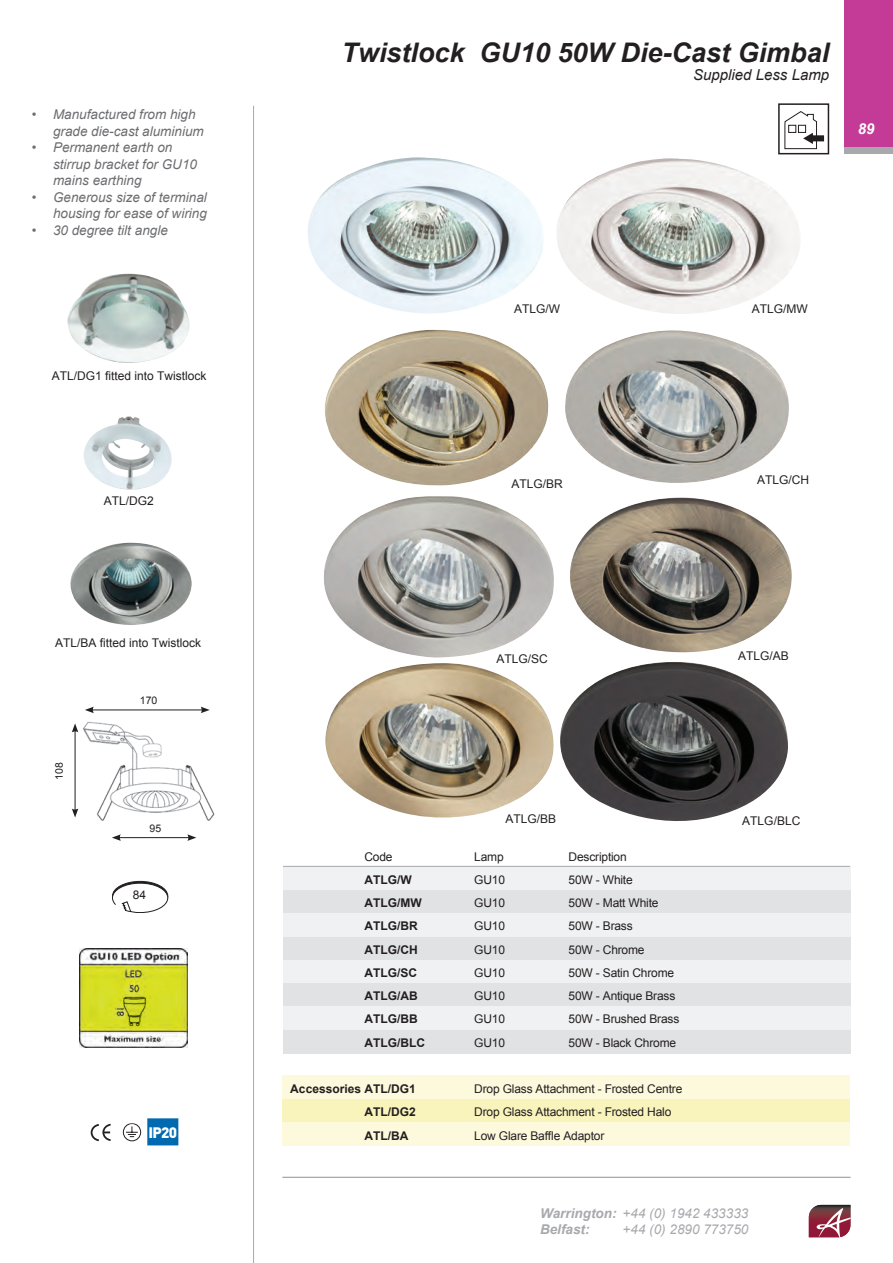
<style>
.page{position:relative;width:893px;height:1263px;background:#fff}
.page>*{position:absolute;margin:0;border:0;box-sizing:border-box;transform-origin:0 0}
.t1{font:italic 700 27px "Arial";color:#231f20}
.t2{font:italic 15px "Arial";color:#231f20}
.t3{font:900 15px "DIN";color:#fff}
.t4{font:italic 700 15px "Arial";color:#fff}
.t5{font:italic 13.5px/16.5px "Arial";color:#6c6d70}
.t6{font:italic 700 13.5px/16.2px "Arial";color:#a8a9ad}
.t7{font:italic 13.5px "Arial";color:#a8a9ad}
.t8{font:12px "Arial";letter-spacing:-.015em;color:#231f20}
.t9{font:700 12px "Arial";color:#231f20}
.t10{font:10.5px "Arial";color:#231f20}
.s1{font-weight:400}
</style>
<div class="page">
<hr style="left:283px;top:1177px;width:567px;height:1px;background:#a8a9ad">
<svg style="left:809px;top:1205px;width:41px;height:32px"></svg>
<svg style="left:784px;top:111px;width:40px;height:38px"></svg>
<div style="left:778px;top:103px;width:51px;height:51px;border:2px solid #231f20"></div>
<img style="left:83px;top:706px;width:132px;height:115px">
<div style="left:283px;top:1076px;width:567px;height:23px;background:#fcf9dd"></div>
<div style="left:283px;top:1099px;width:567px;height:23px;background:#f9f3bc"></div>
<div style="left:283px;top:1122px;width:567px;height:24px;background:#fcf9dd"></div>
<div style="left:283px;top:890px;width:567px;height:23px;background:#e1e2e4"></div>
<div style="left:283px;top:867px;width:567px;height:23px;background:#f0f1f2"></div>
<div style="left:283px;top:913px;width:567px;height:24px;background:#f0f1f2"></div>
<div style="left:283px;top:937px;width:567px;height:23px;background:#e1e2e4"></div>
<div style="left:283px;top:960px;width:567px;height:24px;background:#f0f1f2"></div>
<div style="left:283px;top:984px;width:567px;height:23px;background:#e1e2e4"></div>
<div style="left:283px;top:1007px;width:567px;height:23px;background:#f0f1f2"></div>
<div style="left:283px;top:1030px;width:567px;height:24px;background:#e1e2e4"></div>
<div style="left:283px;top:1006px;width:567px;height:23px;background:#f0f1f2"></div>
<hr style="left:283px;top:866px;width:567px;height:1px;background:#a8a9ad">
<hr style="left:253px;top:106px;width:1px;height:1157px;background:#a8a9ad">
<hr style="left:118px;top:837px;width:72px;height:1px;background:#231f20">
<svg style="left:112px;top:834px;width:9px;height:7px"></svg>
<svg style="left:187px;top:834px;width:9px;height:7px"></svg>
<hr style="left:75px;top:730px;width:1px;height:81px;background:#231f20">
<svg style="left:72px;top:723px;width:6px;height:9px"></svg>
<svg style="left:72px;top:808px;width:6px;height:9px"></svg>
<hr style="left:91px;top:710px;width:112px;height:1px;background:#231f20">
<svg style="left:85px;top:707px;width:9px;height:6px"></svg>
<svg style="left:201px;top:707px;width:9px;height:6px"></svg>
<div style="left:112px;top:881px;width:56px;height:30px;border:1px solid #231f20;border-radius:50%"></div>
<svg style="left:112px;top:882px;width:56px;height:31px"></svg>
<img style="left:324px;top:496px;width:230px;height:162px">
<img style="left:324px;top:330px;width:225px;height:156px">
<img style="left:325px;top:663px;width:229px;height:155px">
<img style="left:560px;top:662px;width:228px;height:159px">
<img style="left:570px;top:497px;width:222px;height:156px">
<img style="left:565px;top:330px;width:224px;height:153px">
<img style="left:84px;top:416px;width:88px;height:74px">
<img style="left:70px;top:543px;width:122px;height:82px">
<img style="left:67px;top:274px;width:123px;height:89px">
<img style="left:308px;top:157px;width:235px;height:156px">
<img style="left:557px;top:158px;width:243px;height:156px">
<svg style="left:90px;top:1123px;width:21px;height:19px"></svg>
<svg style="left:122px;top:1123px;width:19px;height:19px"></svg>
<div style="left:147px;top:1118px;width:31px;height:27px;background:#0169b0"></div>
<img style="left:79px;top:949px;width:109px;height:98px">
<div style="left:844px;top:147px;width:49px;height:7px;background:#a8a9ad"></div>
<div style="left:844px;top:0;width:49px;height:147px;background:#c33b96"></div>
<p class="t5" style="left:53px;top:106px;width:152px;text-indent:-21px">• Manufactured from high grade die-cast aluminium</p>
<p class="t5" style="left:53px;top:139px;width:146px;text-indent:-21px">• Permanent earth on stirrup bracket for GU10 mains earthing</p>
<p class="t5" style="left:32px;top:189px;width:177px;text-align:right">• Generous size of terminal housing for ease of wiring</p>
<p class="t5" style="left:32px;top:222px;width:138px">• 30 degree tilt angle</p>
<p class="t8" style="left:52px;top:368px;width:156px">ATL/DG1 fitted into Twistlock</p>
<p class="t8" style="left:104px;top:492px;width:52px">ATL/DG2</p>
<p class="t8" style="left:55px;top:635px;width:148px">ATL/BA fitted into Twistlock</p>
<p class="t10" style="left:52px;top:780px;width:19px;rotate:-90deg">108</p>
<p class="t10" style="left:140px;top:693px;width:19px">170</p>
<p class="t10" style="left:150px;top:821px;width:13px">95</p>
<p class="t8" style="left:133px;top:887px;width:15px">84</p>
<p class="t3" style="left:148px;top:1123px;width:30px">IP20</p>
<h1 class="t1" style="left:341px;top:35px;width:489px">Twistlock GU10 50W Die-Cast Gimbal</h1>
<p class="t2" style="left:693px;top:65px;width:137px">Supplied Less Lamp</p>
<p class="t4" style="left:858px;top:118px;width:18px">89</p>
<p class="t8" style="left:514px;top:301px;width:48px">ATLG/W</p>
<p class="t8" style="left:752px;top:301px;width:58px">ATLG/MW</p>
<p class="t8" style="left:511px;top:476px;width:53px">ATLG/BR</p>
<p class="t8" style="left:757px;top:472px;width:54px">ATLG/CH</p>
<p class="t8" style="left:497px;top:651px;width:53px">ATLG/SC</p>
<p class="t8" style="left:738px;top:648px;width:52px">ATLG/AB</p>
<p class="t8" style="left:505px;top:811px;width:52px">ATLG/BB</p>
<p class="t8" style="left:742px;top:813px;width:60px">ATLG/BLC</p>
<p class="t8" style="left:364px;top:849px;width:30px">Code</p>
<p class="t8" style="left:474px;top:849px;width:31px">Lamp</p>
<p class="t8" style="left:569px;top:849px;width:60px">Description</p>
<p class="t9" style="left:364px;top:872px;width:49px">ATLG/W</p>
<p class="t8" style="left:474px;top:872px;width:32px">GU10</p>
<p class="t8" style="left:569px;top:872px;width:66px">50W - White</p>
<p class="t9" style="left:364px;top:895px;width:59px">ATLG/MW</p>
<p class="t8" style="left:474px;top:895px;width:32px">GU10</p>
<p class="t8" style="left:569px;top:895px;width:91px">50W - Matt White</p>
<p class="t9" style="left:364px;top:918px;width:55px">ATLG/BR</p>
<p class="t8" style="left:474px;top:918px;width:32px">GU10</p>
<p class="t8" style="left:569px;top:918px;width:66px">50W - Brass</p>
<p class="t9" style="left:364px;top:941px;width:55px">ATLG/CH</p>
<p class="t8" style="left:474px;top:941px;width:32px">GU10</p>
<p class="t8" style="left:569px;top:941px;width:78px">50W - Chrome</p>
<p class="t9" style="left:364px;top:965px;width:54px">ATLG/SC</p>
<p class="t8" style="left:474px;top:965px;width:32px">GU10</p>
<p class="t8" style="left:569px;top:965px;width:107px">50W - Satin Chrome</p>
<p class="t9" style="left:364px;top:988px;width:55px">ATLG/AB</p>
<p class="t8" style="left:474px;top:988px;width:32px">GU10</p>
<p class="t8" style="left:569px;top:988px;width:108px">50W - Antique Brass</p>
<p class="t9" style="left:364px;top:1011px;width:55px">ATLG/BB</p>
<p class="t8" style="left:474px;top:1011px;width:32px">GU10</p>
<p class="t8" style="left:569px;top:1011px;width:112px">50W - Brushed Brass</p>
<p class="t9" style="left:364px;top:1034px;width:62px">ATLG/BLC</p>
<p class="t8" style="left:474px;top:1034px;width:32px">GU10</p>
<p class="t8" style="left:569px;top:1034px;width:109px">50W - Black Chrome</p>
<p class="t8" style="left:474px;top:1081px;width:210px">Drop Glass Attachment - Frosted Centre</p>
<p class="t9" style="left:364px;top:1104px;width:53px">ATL/DG2</p>
<p class="t8" style="left:474px;top:1104px;width:199px">Drop Glass Attachment - Frosted Halo</p>
<p class="t9" style="left:364px;top:1127px;width:45px">ATL/BA</p>
<p class="t8" style="left:474px;top:1127px;width:132px">Low Glare Baffle Adaptor</p>
<p class="t9" style="left:290px;top:1081px;width:127px">Accessories ATL/DG1</p>
<p class="t6" style="left:540px;top:1205px;width:210px">Warrington: <span class="s1">+44 (0) 1942 433333<br></span>Belfast:</p>
<p class="t7" style="left:623px;top:1220px;width:127px">+44 (0) 2890 773750</p>
</div>
